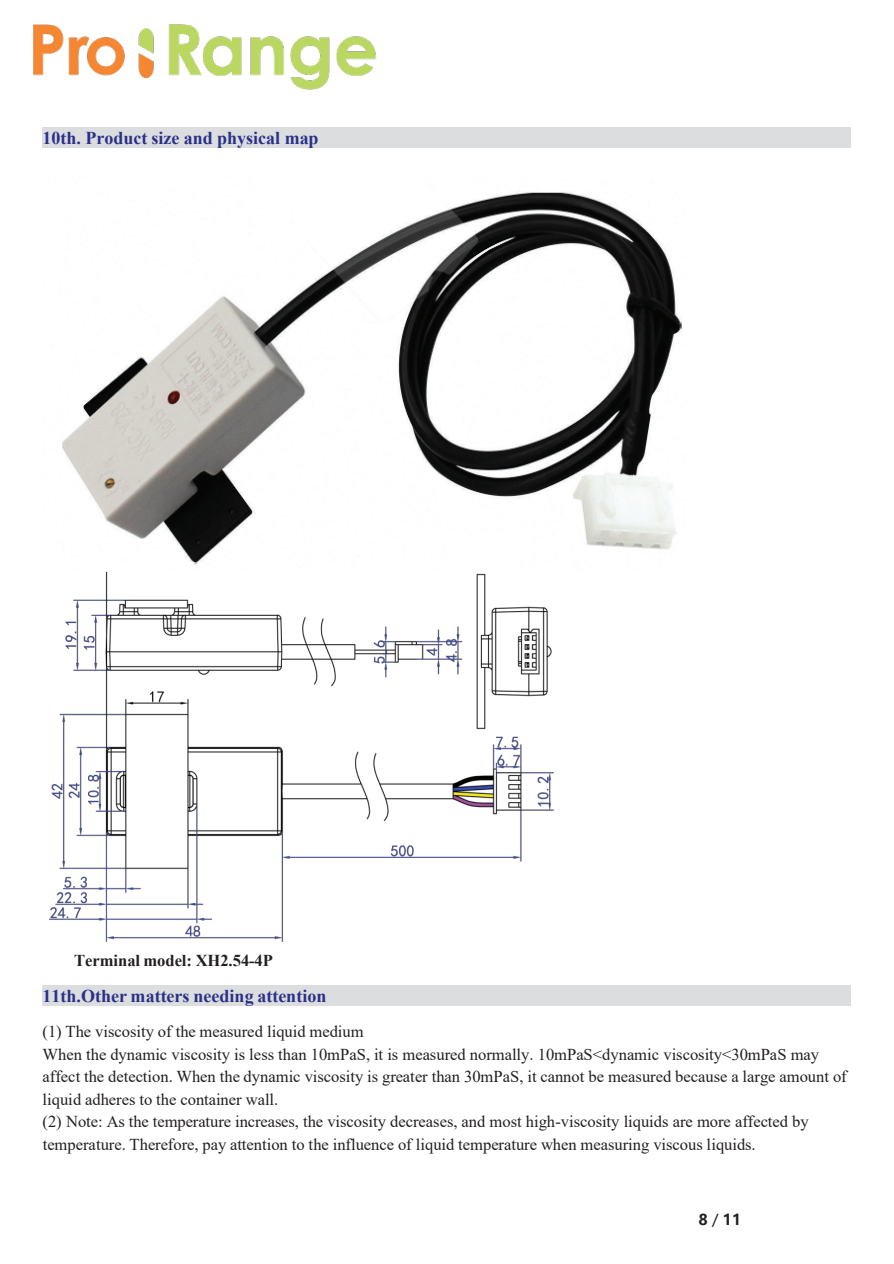
<style>
.page{position:relative;width:894px;height:1264px;background:#fff}
.page>*{position:absolute;margin:0;border:0;box-sizing:border-box;transform-origin:0 0}
.t1{font:700 18px "Times New Roman";color:#2a3088}
.t2{font:16.5px/22.6px "Times New Roman";color:#231f20}
.t3{font:700 16.5px "Times New Roman";color:#231f20}
.t4{font:700 15px "Microsoft Ya Hei";color:#231f20}
.s1{font-weight:400}
</style>
<div class="page">
<div style="left:42px;top:127px;width:808px;height:21px;background:#dcdddf"></div>
<div style="left:42px;top:984px;width:808px;height:21px;background:#dcdddf"></div>
<img style="left:62px;top:192px;width:620px;height:373px">
<img style="left:49px;top:572px;width:504px;height:369px">
<img style="left:33px;top:24px;width:344px;height:66px">
<p class="t1" style="left:42px;top:125px;width:277px">10th. Product size and physical map</p>
<p class="t3" style="left:74px;top:948px;width:200px">Terminal model: XH2.54-4P</p>
<p class="t1" style="left:42px;top:982px;width:285px">11th.Other matters needing attention</p>
<p class="t2" style="left:42px;top:1019px;width:805px">(1) The viscosity of the measured liquid medium<br>When the dynamic viscosity is less than 10mPaS, it is measured normally. 10mPaS&lt;dynamic viscosity&lt;30mPaS may affect the detection. When the dynamic viscosity is greater than 30mPaS, it cannot be measured because a large amount of liquid adheres to the container wall.<br>(2) Note: As the temperature increases, the viscosity decreases, and most high-viscosity liquids are more affected by temperature. Therefore, pay attention to the influence of liquid temperature when measuring viscous liquids.</p>
<p class="t4" style="left:698px;top:1208px;width:44px">8<span class="s1">/</span>11</p>
</div>
